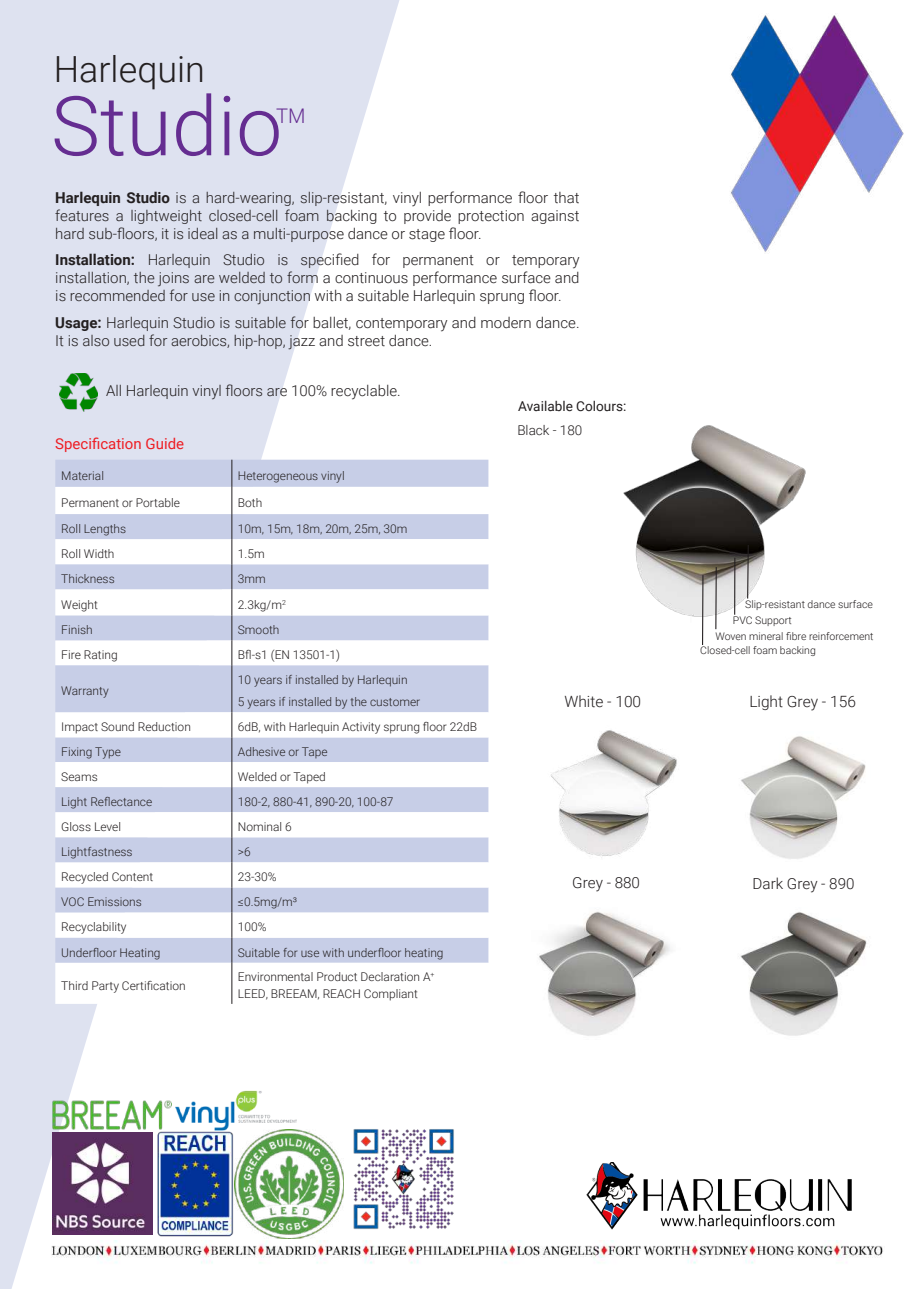
<style>
.page{position:relative;width:919px;height:1289px;background:#fff}
.page>*{position:absolute;margin:0;border:0;box-sizing:border-box;transform-origin:0 0}
.t1{font:300 82.5px "Roboto";color:#652d91}
.t2{font:300 36px "Roboto";color:#231f20}
.t3{font:300 20.1px "Roboto";color:#652d91}
.t4{font:300 15.6px "Roboto";color:#231f20}
.t5{font:300 15.3px "Roboto";color:#231f20}
.t6{font:300 15.15px "Roboto";color:#231f20}
.t7{font:300 15px/18px "Roboto";color:#231f20;text-align:justify}
.t8{font:15px "Roboto";color:#ee1d23}
.t9{font:13.65px "Roboto";color:#231f20}
.t10{font:300 13.5px "Roboto";color:#231f20}
.t11{font:300 12px/22.5px "Roboto";color:#231f20}
.t12{font:300 10.5px "Roboto";color:#231f20}
.s1{font-weight:700}
</style>
<div class="page">
<svg style="left:0;top:0;width:400px;height:1288px;fill:#dee2f0"></svg>
<img style="left:586px;top:1162px;width:265px;height:67px">
<div style="left:55px;top:459px;width:433px;height:28px;background:#c7cee7"></div>
<svg style="left:55px;top:487px;width:433px;height:516px"></svg>
<svg style="left:231px;top:459px;width:1px;height:206px"></svg>
<hr style="left:231px;top:665px;width:1px;height:47px;background:#231f20">
<svg style="left:231px;top:712px;width:1px;height:250px"></svg>
<hr style="left:231px;top:962px;width:1px;height:41px;background:#231f20">
<img style="left:52px;top:1240px;width:831px;height:48px">
<img style="left:59px;top:373px;width:39px;height:39px">
<img style="left:740px;top:912px;width:127px;height:124px">
<img style="left:550px;top:730px;width:127px;height:128px">
<img style="left:623px;top:425px;width:183px;height:197px">
<hr style="left:702px;top:575px;width:1px;height:70px;background:#231f20">
<img style="left:741px;top:736px;width:125px;height:123px">
<hr style="left:715px;top:567px;width:1px;height:62px;background:#231f20">
<hr style="left:734px;top:557px;width:1px;height:57px;background:#231f20">
<svg style="left:746px;top:544px;width:3px;height:55px"></svg>
<img style="left:539px;top:911px;width:132px;height:125px">
<img style="left:347px;top:1126px;width:107px;height:107px">
<img style="left:730px;top:15px;width:174px;height:237px">
<img style="left:52px;top:1100px;width:120px;height:29px">
<img style="left:237px;top:1129px;width:106px;height:108px">
<img style="left:175px;top:1090px;width:122px;height:40px">
<img style="left:150px;top:1124px;width:87px;height:113px">
<img style="left:52px;top:1132px;width:100px;height:102px">
<h2 class="t2" style="left:54px;top:44px;width:153px">Harlequin</h2>
<h1 class="t1" style="left:51px;top:68px;width:233px">Studio</h1>
<h3 class="t3" style="left:276px;top:102px;width:31px">TM</h3>
<p class="t7" style="left:55px;top:188px;width:525px"><span class="s1">Harlequin Studio</span> is a hard-wearing, slip-resistant, vinyl performance floor that features a lightweight closed-cell foam backing to provide protection against hard sub-floors, it is ideal as a multi-purpose dance or stage floor.</p>
<p class="t7" style="left:55px;top:250px;width:525px"><span class="s1">Installation:</span> Harlequin Studio is specified for permanent or temporary installation, the joins are welded to form a continuous performance surface and is recommended for use in conjunction with a suitable Harlequin sprung floor.</p>
<p class="t7" style="left:55px;top:313px;width:525px"><span class="s1">Usage:</span> Harlequin Studio is suitable for ballet, contemporary and modern dance.<br>It is also used for aerobics, hip-hop, jazz and street dance.</p>
<p class="t7" style="left:106px;top:381px;width:296px">All Harlequin vinyl floors are 100% recyclable.</p>
<p class="t8" style="left:55px;top:433px;width:130px">Specification Guide</p>
<p class="t11" style="left:61px;top:463px;width:44px">Material</p>
<p class="t11" style="left:238px;top:463px;width:108px">Heterogeneous vinyl</p>
<p class="t11" style="left:61px;top:491px;width:120px">Permanent or Portable</p>
<p class="t11" style="left:238px;top:491px;width:26px">Both</p>
<p class="t11" style="left:61px;top:517px;width:66px">Roll Lengths</p>
<p class="t11" style="left:238px;top:517px;width:171px">10m, 15m, 18m, 20m, 25m, 30m</p>
<p class="t11" style="left:61px;top:542px;width:55px">Roll Width</p>
<p class="t11" style="left:238px;top:542px;width:28px">1.5m</p>
<p class="t11" style="left:61px;top:567px;width:55px">Thickness</p>
<p class="t11" style="left:238px;top:567px;width:29px">3mm</p>
<p class="t11" style="left:61px;top:592px;width:38px">Weight</p>
<p class="t11" style="left:238px;top:592px;width:49px">2.3kg/m<sup>2</sup></p>
<p class="t11" style="left:61px;top:618px;width:33px">Finish</p>
<p class="t11" style="left:238px;top:618px;width:43px">Smooth</p>
<p class="t11" style="left:61px;top:643px;width:58px">Fire Rating</p>
<p class="t11" style="left:238px;top:643px;width:104px">Bfl-s1 (EN 13501-1)</p>
<p class="t11" style="left:61px;top:679px;width:49px">Warranty</p>
<p class="t11" style="left:238px;top:668px;width:184px">10 years if installed by Harlequin<br>5 years if installed by the customer</p>
<p class="t11" style="left:61px;top:715px;width:131px">Impact Sound Reduction</p>
<p class="t11" style="left:238px;top:715px;width:241px">6dB, with Harlequin Activity sprung floor 22dB</p>
<p class="t11" style="left:61px;top:740px;width:61px">Fixing Type</p>
<p class="t11" style="left:238px;top:740px;width:91px">Adhesive or Tape</p>
<p class="t11" style="left:61px;top:764px;width:38px">Seams</p>
<p class="t11" style="left:238px;top:764px;width:89px">Welded or Taped</p>
<p class="t11" style="left:61px;top:790px;width:93px">Light Reflectance</p>
<p class="t11" style="left:238px;top:790px;width:157px">180-2, 880-41, 890-20, 100-87</p>
<p class="t11" style="left:61px;top:815px;width:61px">Gloss Level</p>
<p class="t11" style="left:238px;top:815px;width:55px">Nominal 6</p>
<p class="t11" style="left:61px;top:840px;width:73px">Lightfastness</p>
<p class="t11" style="left:238px;top:840px;width:14px">&gt;6</p>
<p class="t11" style="left:61px;top:865px;width:93px">Recycled Content</p>
<p class="t11" style="left:238px;top:865px;width:40px">23-30%</p>
<p class="t11" style="left:61px;top:890px;width:82px">VOC Emissions</p>
<p class="t11" style="left:238px;top:890px;width:61px">≤0.5mg/m³</p>
<p class="t11" style="left:61px;top:915px;width:67px">Recyclability</p>
<p class="t11" style="left:238px;top:915px;width:30px">100%</p>
<p class="t11" style="left:61px;top:940px;width:101px">Underfloor Heating</p>
<p class="t11" style="left:238px;top:940px;width:207px">Suitable for use with underfloor heating</p>
<p class="t11" style="left:61px;top:973px;width:126px">Third Party Certification</p>
<p class="t11" style="left:238px;top:968px;width:198px;line-height:16.5px">Environmental Product Declaration A<sup>+<br></sup>LEED, BREEAM, REACH Compliant</p>
<p class="t9" style="left:518px;top:397px;width:109px">Available Colours:</p>
<p class="t10" style="left:517px;top:421px;width:66px">Black - 180</p>
<h3 class="t4" style="left:564px;top:690px;width:78px">White - 100</h3>
<p class="t12" style="left:745px;top:597px;width:129px">Slip-resistant dance surface</p>
<p class="t12" style="left:732px;top:613px;width:60px">PVC Support</p>
<p class="t12" style="left:715px;top:628px;width:160px">Woven mineral fibre reinforcement</p>
<p class="t12" style="left:700px;top:643px;width:117px">Closed-cell foam backing</p>
<h3 class="t4" style="left:749px;top:690px;width:108px">Light Grey - 156</h3>
<p class="t5" style="left:572px;top:871px;width:69px">Grey - 880</p>
<p class="t6" style="left:752px;top:873px;width:103px">Dark Grey - 890</p>
</div>
